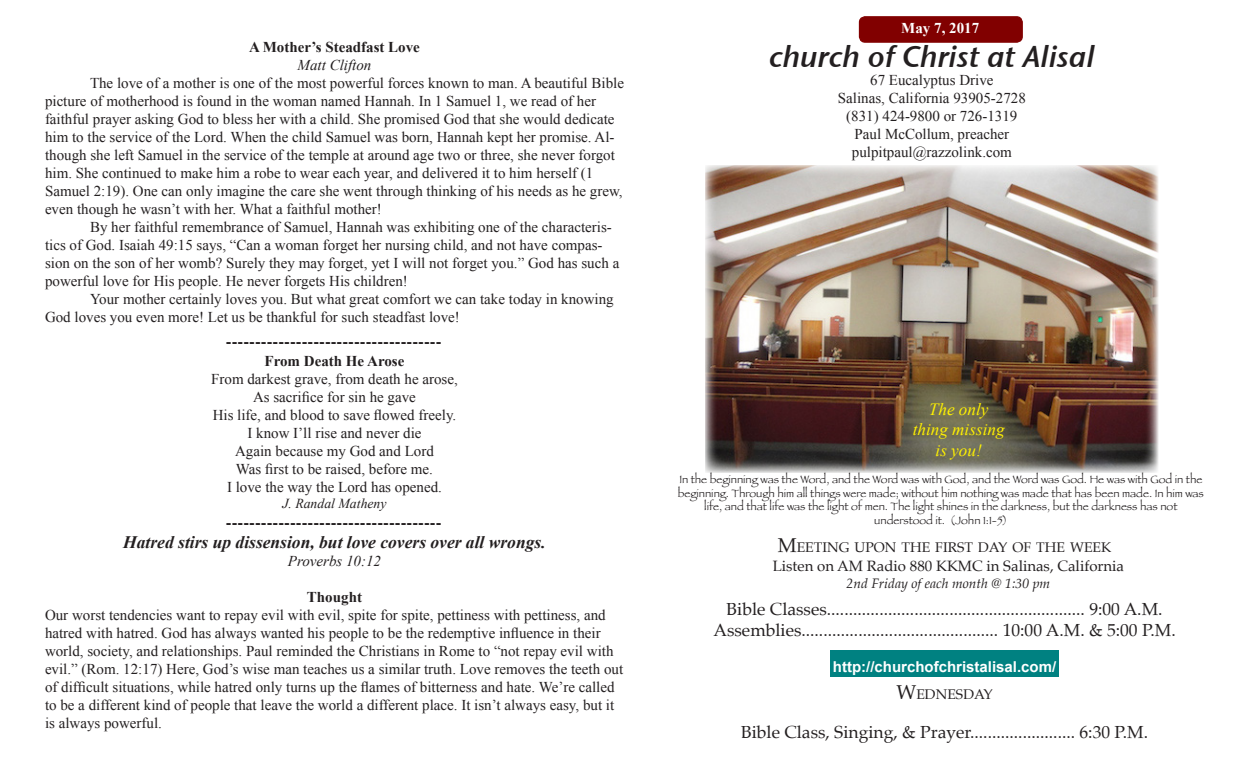
<style>
.page{position:relative;width:1260px;height:765px;background:#fff}
.page>*{position:absolute;margin:0;border:0;box-sizing:border-box;transform-origin:0 0}
.t1{font:30px "Stone Sans Sem ITCTT Semi Ita";color:#231f20}
.t2{font:17.5px "Palatino";color:#231f20}
.t3{font:700 17.5px "Times";color:#231f20}
.t4{font:italic 700 17.5px "Times New Roman";color:#231f20}
.t5{font:italic 17.12px/20.6px "Times New Roman";color:#fff101;text-align:center}
.t6{font:15px/18px "Times New Roman";color:#231f20}
.t7{font:700 15px "Times New Roman";color:#231f20}
.t8{font:15px "Palatino";color:#231f20}
.t9{font:700 15px "Arial";color:#fff}
.t10{font:italic 15px "Times New Roman";color:#231f20}
.t11{font:700 15px "Times New Roman";color:#fff}
.Subhead_1{font:14px "Palatino";color:#231f20}
.t12{font:italic 13.75px "Palatino";color:#231f20}
.t13{font:italic 13.75px "Times New Roman";color:#231f20}
.t14{font:11.25px/13.5px "Papyrus";color:#231f20;text-align:center}
.s1{font-size:20px}
</style>
<div class="page">
<div style="left:859px;top:17px;width:163px;height:25px;background:#810000;border-radius:6px"></div>
<div style="left:859px;top:16px;width:164px;height:27px;border:1px solid #810000;border-radius:6px"></div>
<div style="left:830px;top:650px;width:229px;height:27px;background:#008181"></div>
<img style="left:705px;top:165px;width:454px;height:308px">
<p class="t7" style="left:249px;top:37px;width:172px">A Mother’s Steadfast Love</p>
<p class="t10" style="left:298px;top:55px;width:75px">Matt Clifton</p>
<p class="t6" style="left:45px;top:74px;width:581px;text-indent:45px">The love of a mother is one of the most powerful forces known to man. A beautiful Bible picture of motherhood is found in the woman named Hannah. In 1 Samuel 1, we read of her faithful prayer asking God to bless her with a child. She promised God that she would dedicate him to the service of the Lord. When the child Samuel was born, Hannah kept her promise. Al&shy;though she left Samuel in the service of the temple at around age two or three, she never forgot him. She continued to make him a robe to wear each year, and delivered it to him herself (1<br>Samuel 2:19). One can only imagine the care she went through thinking of his needs as he grew, even though he wasn’t with her. What a faithful mother!</p>
<p class="t6" style="left:45px;top:218px;width:576px;text-indent:45px">By her faithful remembrance of Samuel, Hannah was exhibiting one of the characteris&shy;tics of God. Isaiah 49:15 says, “Can a woman forget her nursing child, and not have compas&shy;sion on the son of her womb? Surely they may forget, yet I will not forget you.” God has such a powerful love for His people. He never forgets His children!</p>
<p class="t6" style="left:45px;top:290px;width:570px;text-indent:45px">Your mother certainly loves you. But what great comfort we can take today in knowing<br>God loves you even more! Let us be thankful for such steadfast love!</p>
<p class="t7" style="left:265px;top:350px;width:141px">From Death He Arose</p>
<p class="t6" style="left:211px;top:369px;width:248px">From darkest grave, from death he arose,</p>
<p class="t6" style="left:253px;top:387px;width:164px">As sacrifice for sin he gave</p>
<p class="t6" style="left:213px;top:405px;width:245px">His life, and blood to save flowed freely.</p>
<p class="t6" style="left:247px;top:423px;width:176px">I know I’ll rise and never die</p>
<p class="t6" style="left:235px;top:441px;width:200px">Again because my God and Lord</p>
<p class="t6" style="left:236px;top:459px;width:199px">Was first to be raised, before me.</p>
<p class="t6" style="left:227px;top:477px;width:216px">I love the way the Lord has opened.</p>
<p class="t13" style="left:282px;top:494px;width:106px">J. Randal Matheny</p>
<p class="t3" style="left:226px;top:505px;width:217px">-------------------------------------</p>
<p class="t3" style="left:226px;top:324px;width:217px">-------------------------------------</p>
<p class="t4" style="left:123px;top:530px;width:424px">Hatred stirs up dissension, but love covers over all wrongs.</p>
<p class="t10" style="left:288px;top:551px;width:95px">Proverbs 10:12</p>
<p class="t7" style="left:307px;top:587px;width:57px">Thought</p>
<p class="t6" style="left:45px;top:606px;width:580px">Our worst tendencies want to repay evil with evil, spite for spite, pettiness with pettiness, and hatred with hatred. God has always wanted his people to be the redemptive influence in their world, society, and relationships. Paul reminded the Christians in Rome to “not repay evil with evil.” (Rom. 12:17) Here, God’s wise man teaches us a similar truth. Love removes the teeth out of difficult situations, while hatred only turns up the flames of bitterness and hate. We’re called to be a different kind of people that leave the world a different place. It isn’t always easy, but it is always powerful.</p>
<p class="t11" style="left:901px;top:18px;width:79px">May 7, 2017</p>
<p class="t1" style="left:769px;top:32px;width:327px">church of Christ at Alisal</p>
<p class="t6" style="left:870px;top:71px;width:125px">67 Eucalyptus Drive</p>
<p class="t6" style="left:838px;top:89px;width:189px">Salinas, California 93905-2728</p>
<p class="t6" style="left:846px;top:107px;width:173px">(831) 424-9800 or 726-1319</p>
<p class="t6" style="left:855px;top:125px;width:156px">Paul McCollum, preacher</p>
<p class="t6" style="left:852px;top:143px;width:162px">pulpitpaul@razzolink.com</p>
<p class="t5" style="left:913px;top:398px;width:93px">The only thing missing is you!</p>
<p class="t14" style="left:678px;top:473px;width:528px">In the beginning was the Word, and the Word was with God, and the Word was God. He was with God in the beginning. Through him all things were made; without him nothing was made that has been made. In him was life, and that life was the light of men. The light shines in the darkness, but the darkness has not</p>
<p class="t14" style="left:874px;top:513px;width:135px">understood it. (John 1:1-5)</p>
<p class="Subhead_1" style="left:778px;top:535px;width:335px"><span class="s1">M</span>EETING UPON THE FIRST DAY OF THE WEEK</p>
<p class="t8" style="left:773px;top:554px;width:353px">Listen on AM Radio 880 KKMC in Salinas, California</p>
<p class="t12" style="left:847px;top:571px;width:205px">2nd Friday of each month @ 1:30 pm</p>
<p class="t2" style="left:727px;top:594px;width:437px">Bible Classes........................................................... 9:00 A.M.</p>
<p class="t2" style="left:714px;top:615px;width:464px">Assemblies............................................. 10:00 A.M. &amp; 5:00 P.M.</p>
<p class="t9" style="left:833px;top:657px;width:225px">http://churchofchristalisal.com/</p>
<p class="Subhead_1" style="left:896px;top:682px;width:98px"><span class="s1">W</span>EDNESDAY</p>
<p class="t2" style="left:741px;top:717px;width:409px">Bible Class, Singing, &amp; Prayer........................ 6:30 P.M.</p>
</div>
